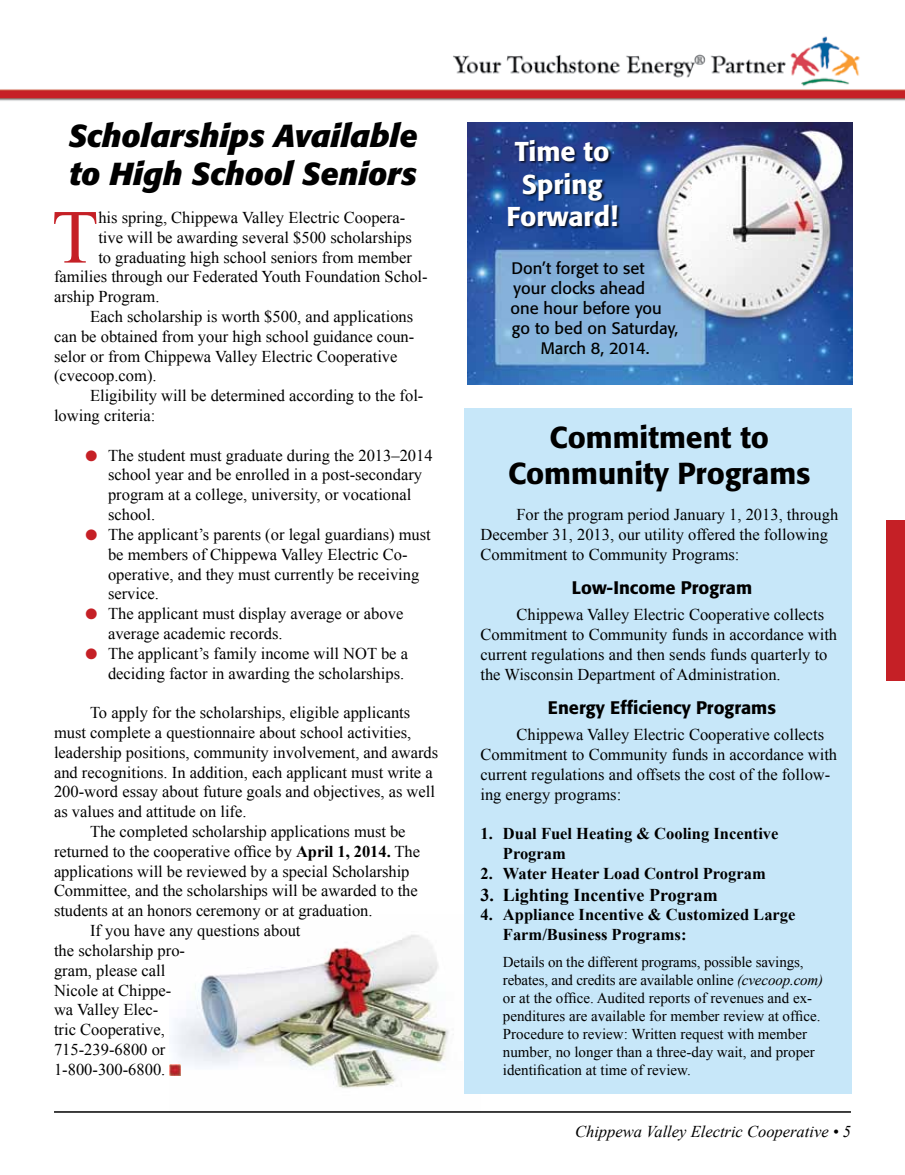
<style>
.page{position:relative;width:905px;height:1175px;background:#fff}
.page>*{position:absolute;margin:0;border:0;box-sizing:border-box;transform-origin:0 0}
.t1{font:76.35px "Times New Roman";color:#c52026}
.t2{font:italic 700 31.5px/37.8px "Formata";color:#000}
.t3{font:500 30px/36px "Formata";color:#000;text-align:center}
.t4{font:500 27px/32.4px "Formata";color:#fff;text-align:center}
.t5{font:500 18px "Formata";color:#000}
.t6{font:700 18px "Times New Roman";color:#000}
.t7{font:16.5px/19.8px "Times New Roman";color:#000}
.t8{font:700 16.5px/19.8px "Times New Roman";color:#000}
.t9{font:16.5px "Formata";color:#000}
.t10{font:italic 16.5px "Times New Roman";color:#000}
.t11{font:15px/18px "Times New Roman";color:#000}
.s1{color:#c52026}
.s2{font-weight:700}
.s3{font-style:italic}
</style>
<div class="page">
<img style="left:169px;top:935px;width:285px;height:153px">
<hr style="left:54px;top:1111px;width:796px;height:1px;background:#000">
<img style="left:0;top:36px;width:904px;height:88px">
<div style="left:886px;top:520px;width:18px;height:160px;background:#c52026"></div>
<div style="left:464px;top:408px;width:388px;height:686px;background:#c7e7f9"></div>
<img style="left:467px;top:122px;width:385px;height:262px">
<div style="left:508px;top:140px;width:112px;height:90px;background:#000;opacity:.75"></div>
<svg style="left:169px;top:1064px;width:11px;height:11px"></svg>
<p class="t2" style="left:68px;top:117px;width:351px">Scholarships Available to High School Seniors</p>
<p class="t1" style="left:52px;top:186px;width:48px">T</p>
<p class="t7" style="left:98px;top:207px;width:308px">his spring, Chippewa Valley Electric Coopera-</p>
<p class="t7" style="left:98px;top:227px;width:315px">tive will be awarding several $500 scholarships</p>
<p class="t7" style="left:98px;top:247px;width:315px">to graduating high school seniors from member</p>
<p class="t7" style="left:54px;top:267px;width:375px">families through our Federated Youth Foundation Schol-</p>
<p class="t7" style="left:54px;top:286px;width:107px">arship Program.</p>
<p class="t7" style="left:90px;top:306px;width:325px">Each scholarship is worth $500, and applications</p>
<p class="t7" style="left:54px;top:326px;width:362px">can be obtained from your high school guidance coun-</p>
<p class="t7" style="left:54px;top:346px;width:345px">selor or from Chippewa Valley Electric Cooperative</p>
<p class="t7" style="left:54px;top:366px;width:104px">(cvecoop.com).</p>
<p class="t7" style="left:90px;top:385px;width:335px">Eligibility will be determined according to the fol-</p>
<p class="t7" style="left:54px;top:405px;width:103px">lowing criteria:</p>
<p class="t7" style="left:108px;top:445px;width:326px;text-indent:-23px"><span class="s1">●</span> The student must graduate during the 2013–2014 school year and be enrolled in a post-secondary program at a college, university, or vocational school.</p>
<p class="t7" style="left:108px;top:524px;width:324px;text-indent:-23px"><span class="s1">●</span> The applicant’s parents (or legal guardians) must be members of Chippewa Valley Electric Co&shy;operative, and they must currently be receiving service.</p>
<p class="t7" style="left:108px;top:603px;width:297px;text-indent:-23px"><span class="s1">●</span> The applicant must display average or above average academic records.</p>
<p class="t7" style="left:86px;top:643px;width:324px;text-align:right"><span class="s1">●</span> The applicant’s family income will NOT be a deciding factor in awarding the scholarships.</p>
<p class="t7" style="left:90px;top:702px;width:322px">To apply for the scholarships, eligible applicants</p>
<p class="t7" style="left:54px;top:722px;width:359px">must complete a questionnaire about school activities,</p>
<p class="t7" style="left:54px;top:742px;width:385px">leadership positions, community involvement, and awards</p>
<p class="t7" style="left:54px;top:762px;width:380px">and recognitions. In addition, each applicant must write a</p>
<p class="t7" style="left:54px;top:781px;width:382px">200-word essay about future goals and objectives, as well</p>
<p class="t7" style="left:54px;top:801px;width:194px">as values and attitude on life.</p>
<p class="t7" style="left:90px;top:821px;width:317px">The completed scholarship applications must be</p>
<p class="t7" style="left:54px;top:841px;width:367px">returned to the cooperative office by <span class="s2">April 1, 2014.</span> The</p>
<p class="t7" style="left:54px;top:861px;width:357px">applications will be reviewed by a special Scholarship</p>
<p class="t7" style="left:54px;top:880px;width:365px">Committee, and the scholarships will be awarded to the</p>
<p class="t7" style="left:54px;top:900px;width:320px">students at an honors ceremony or at graduation.</p>
<p class="t7" style="left:90px;top:920px;width:212px">If you have any questions about</p>
<p class="t7" style="left:54px;top:940px;width:133px">the scholarship pro-</p>
<p class="t7" style="left:54px;top:960px;width:113px">gram, please call</p>
<p class="t7" style="left:54px;top:979px;width:119px">Nicole at Chippe-</p>
<p class="t7" style="left:54px;top:999px;width:106px">wa Valley Elec-</p>
<p class="t7" style="left:54px;top:1019px;width:112px">tric Cooperative,</p>
<p class="t7" style="left:54px;top:1039px;width:113px">715-239-6800 or</p>
<p class="t7" style="left:54px;top:1059px;width:113px">1-800-300-6800.</p>
<p class="t4" style="left:506px;top:135px;width:113px">Time to<br>Spring<br>Forward!</p>
<p class="t9" style="left:511px;top:258px;width:135px">Don’t forget to set</p>
<p class="t9" style="left:513px;top:278px;width:133px">your clocks ahead</p>
<p class="t9" style="left:510px;top:298px;width:153px">one hour before you</p>
<p class="t9" style="left:512px;top:318px;width:168px">go to bed on Saturday,</p>
<p class="t9" style="left:540px;top:338px;width:110px">March 8, 2014.</p>
<p class="t3" style="left:508px;top:419px;width:304px">Commitment to<br>Community Programs</p>
<p class="t7" style="left:480px;top:504px;width:359px;text-indent:36px">For the program period January 1, 2013, through<br>December 31, 2013, our utility offered the following<br>Commitment to Community Programs:</p>
<p class="t5" style="left:571px;top:576px;width:182px">Low-Income Program</p>
<p class="t7" style="left:480px;top:604px;width:358px;text-indent:36px">Chippewa Valley Electric Cooperative collects Commitment to Community funds in accordance with current regulations and then sends funds quarterly to the Wisconsin Department of Administration.</p>
<p class="t5" style="left:548px;top:696px;width:229px">Energy Efficiency Programs</p>
<p class="t7" style="left:480px;top:724px;width:358px;text-indent:36px">Chippewa Valley Electric Cooperative collects Commitment to Community funds in accordance with current regulations and offsets the cost of the follow&shy;ing energy programs:</p>
<p class="t8" style="left:503px;top:823px;width:277px;text-indent:-23px">1. Dual Fuel Heating &amp; Cooling Incentive<br>Program</p>
<p class="t8" style="left:480px;top:863px;width:287px">2. Water Heater Load Control Program</p>
<p class="t6" style="left:480px;top:882px;width:239px">3. Lighting Incentive Program</p>
<p class="t8" style="left:503px;top:904px;width:294px;text-indent:-23px">4. Appliance Incentive &amp; Customized Large<br>Farm/Business Programs:</p>
<p class="t11" style="left:503px;top:953px;width:322px">Details on the different programs, possible savings, rebates, and credits are available online <span class="s3">(cvecoop.com) </span>or at the office. Audited reports of revenues and ex&shy;penditures are available for member review at office.<br>Procedure to review: Written request with member number, no longer than a three-day wait, and proper identification at time of review.</p>
<p class="t10" style="left:575px;top:1120px;width:277px">Chippewa Valley Electric Cooperative • 5</p>
</div>
